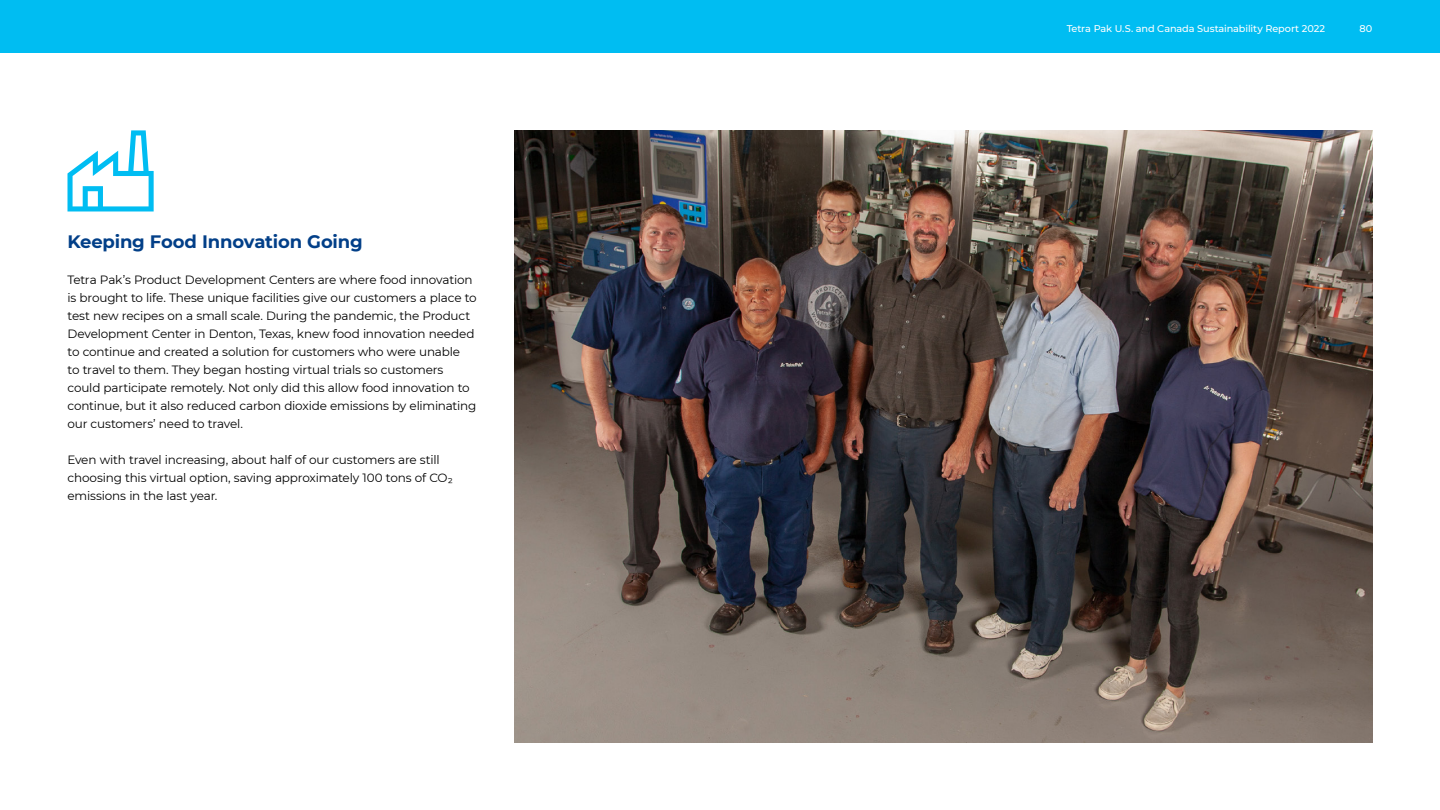
<style>
.page{position:relative;width:1440px;height:810px;background:#fff}
.page>*{position:absolute;margin:0;border:0;box-sizing:border-box;transform-origin:0 0}
.t1{font:700 18px "Montserrat";letter-spacing:-.01em;color:#023f88}
.t2{font:12px/18px "Montserrat";letter-spacing:-.015em;color:#000}
.t3{font:500 9.75px "Montserrat";letter-spacing:-.01em;color:#fff}
</style>
<div class="page">
<img style="left:514px;top:131px;width:858px;height:611px">
<div style="left:0;top:0;width:1440px;height:53px;background:#00bdf2"></div>
<svg style="left:67px;top:130px;width:87px;height:81px"></svg>
<h1 class="t1" style="left:68px;top:228px;width:297px">Keeping Food Innovation Going</h1>
<p class="t2" style="left:68px;top:270px;width:411px">Tetra Pak’s Product Development Centers are where food innovation is brought to life. These unique facilities give our customers a place to test new recipes on a small scale. During the pandemic, the Product Development Center in Denton, Texas, knew food innovation needed to continue and created a solution for customers who were unable<br>to travel to them. They began hosting virtual trials so customers could participate remotely. Not only did this allow food innovation to continue, but it also reduced carbon dioxide emissions by eliminating our customers’ need to travel.</p>
<p class="t2" style="left:68px;top:450px;width:387px">Even with travel increasing, about half of our customers are still choosing this virtual option, saving approximately 100 tons of CO2 emissions in the last year.</p>
<p class="t3" style="left:1067px;top:21px;width:260px">Tetra Pak U.S. and Canada Sustainability Report 2022</p>
<p class="t3" style="left:1360px;top:21px;width:14px">80</p>
</div>
